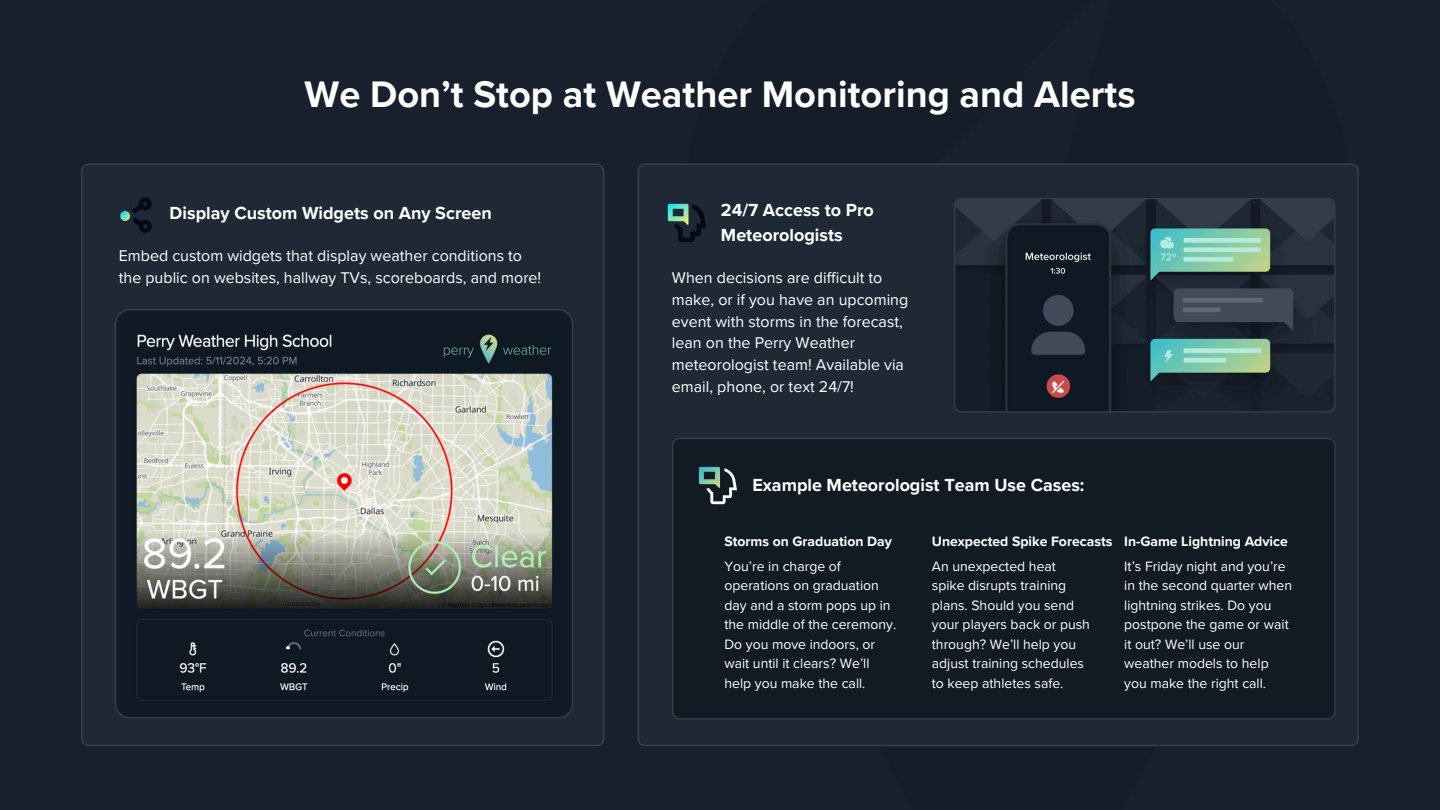
<style>
.page{position:relative;width:1440px;height:810px;background:#17202c}
.page>*{position:absolute;margin:0;border:0;box-sizing:border-box;transform-origin:0 0}
.t1{font:700 38px "Proxima Nova";color:#fff}
.t2{font:700 18px/24.8px "Proxima Nova";color:#fff}
.t3{font:16px/21.8px "Proxima Nova";color:#fff}
.t4{font:14px/19.5px "Proxima Nova";color:#fff}
.t5{font:700 14px "Proxima Nova";color:#fff}
</style>
<div class="page">
<div style="left:638px;top:163px;width:721px;height:583px;background:#1f2936"></div>
<svg style="left:954px;top:198px;width:382px;height:215px"></svg>
<div style="left:81px;top:163px;width:523px;height:583px;background:#1f2936"></div>
<svg style="left:115px;top:309px;width:458px;height:409px"></svg>
<img style="left:127px;top:320px;width:434px;height:388px">
<svg style="left:672px;top:438px;width:664px;height:282px"></svg>
<img style="left:112px;top:191px;width:47px;height:47px">
<img style="left:664px;top:199px;width:47px;height:48px">
<img style="left:695px;top:463px;width:47px;height:47px">
<h2 class="t1" style="left:304px;top:72px;width:833px">We Don’t Stop at Weather Monitoring and Alerts</h2>
<p class="t2" style="left:170px;top:201px;width:324px">Display Custom Widgets on Any Screen</p>
<p class="t3" style="left:119px;top:245px;width:424px">Embed custom widgets that display weather conditions to the public on websites, hallway TVs, scoreboards, and more!</p>
<p class="t2" style="left:721px;top:198px;width:154px">24/7 Access to Pro<br>Meteorologists</p>
<p class="t3" style="left:672px;top:267px;width:238px">When decisions are difficult to make, or if you have an upcoming event with storms in the forecast, lean on the Perry Weather meteorologist team! Available via email, phone, or text 24/7!</p>
<p class="t2" style="left:752px;top:473px;width:334px">Example Meteorologist Team Use Cases:</p>
<h2 class="t5" style="left:724px;top:533px;width:169px">Storms on Graduation Day</h2>
<h3 class="t4" style="left:724px;top:557px;width:173px">You’re in charge of operations on graduation day and a storm pops up in the middle of the ceremony.<br>Do you move indoors, or wait until it clears? We’ll help you make the call.</h3>
<p class="t4" style="left:932px;top:557px;width:160px">An unexpected heat spike disrupts training plans. Should you send your players back or push through? We’ll help you adjust training schedules to keep athletes safe.</p>
<h2 class="t5" style="left:932px;top:533px;width:182px">Unexpected Spike Forecasts</h2>
<p class="t5" style="left:1124px;top:533px;width:165px">In-Game Lightning Advice</p>
<h4 class="t4" style="left:1124px;top:557px;width:170px">It’s Friday night and you’re in the second quarter when lightning strikes. Do you postpone the game or wait it out? We’ll use our weather models to help you make the right call.</h4>
</div>
